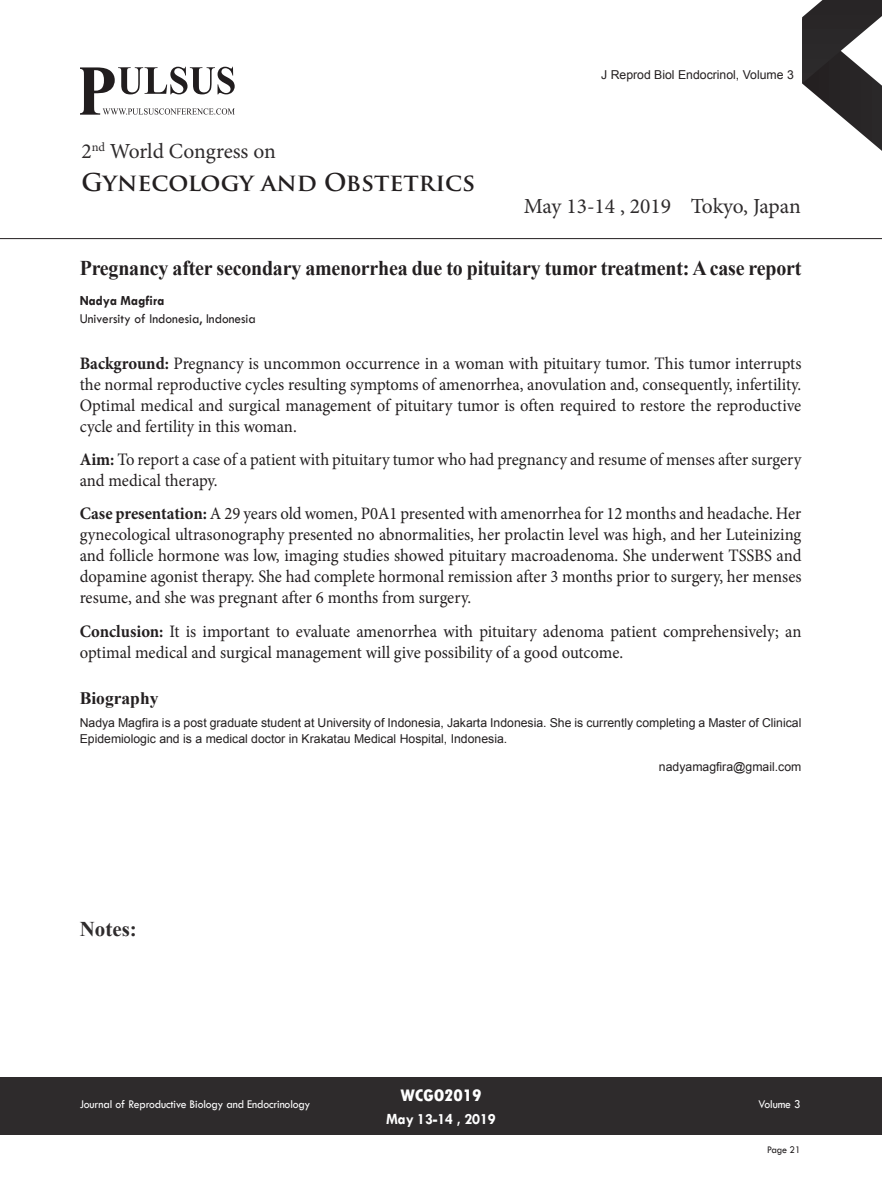
<style>
.page{position:relative;width:882px;height:1197px;background:#fff}
.page>*{position:absolute;margin:0;border:0;box-sizing:border-box;transform-origin:0 0}
.t1{font:700 23.97px "Trajan Pro";color:#231f20}
.t2{font:21.53px "Minion Pro";letter-spacing:-.005em;color:#2e2b2c}
.t3{font:700 21px "Times New Roman";letter-spacing:-.01em;color:#231f20;scale:.95 1}
.t4{font:700 21px "Times New Roman";color:#2e2b2c}
.Abstract{font:17.5px/21px "Minion Pro";letter-spacing:-.005em;color:#231f20;text-align:justify;scale:.95 1}
.Bio_Heading{font:700 17.5px "Times New Roman";color:#231f20}
.t5{font:800 condensed 17.5px "Tw Cen";letter-spacing:-.01em;color:#fff;scale:1.1 1}
.t6{font:700 15.75px "Tw Cen";letter-spacing:-.01em;color:#fff;scale:.95 1}
.Affiliation{font:14px "Tw Cen";color:#231f20;scale:.95 1}
.Name{font:700 14px "Tw Cen";color:#231f20;scale:.95 1}
.Biography{font:12.25px/15.8px "Arial";color:#231f20}
.t7{font:12.25px "Tw Cen";letter-spacing:-.01em;color:#fff;scale:.95 1}
.t8{font:10.5px "Tw Cen";letter-spacing:-.02em;color:#231f20;scale:.95 1}
.s1{font-weight:700}
</style>
<div class="page">
<svg style="left:802px;top:0;width:80px;height:151px"></svg>
<div style="left:0;top:1077px;width:882px;height:58px;background:#2e2b2c"></div>
<svg style="left:80px;top:67px;width:155px;height:48px"></svg>
<hr style="left:0;top:238px;width:882px;height:1px;background:#231f20">
<p class="t2" style="left:81px;top:137px;width:196px">2<sup>nd</sup> World Congress on</p>
<h1 class="t1" style="left:81px;top:167px;width:395px">GYNECOLOGY AND OBSTETRICS</h1>
<p class="Biography" style="left:601px;top:67px;width:194px">J Reprod Biol Endocrinol, Volume 3</p>
<p class="t2" style="left:524px;top:192px;width:279px">May 13-14 , 2019 Tokyo, Japan</p>
<p class="t3" style="left:80px;top:254px;width:761px">Pregnancy after secondary amenorrhea due to pituitary tumor treatment: A case report</p>
<p class="Name" style="left:80px;top:292px;width:91px">Nadya Magfira</p>
<p class="Affiliation" style="left:80px;top:310px;width:187px">University of Indonesia, Indonesia</p>
<p class="Abstract" style="left:80px;top:353px;width:761px"><span class="s1">Background:</span> Pregnancy is uncommon occurrence in a woman with pituitary tumor. This tumor interrupts the normal reproductive cycles resulting symptoms of amenorrhea, anovulation and, consequently, infertility.<br>Optimal medical and surgical management of pituitary tumor is often required to restore the reproductive cycle and fertility in this woman.</p>
<p class="Abstract" style="left:80px;top:449px;width:761px"><span class="s1">Aim:</span> To report a case of a patient with pituitary tumor who had pregnancy and resume of menses after surgery and medical therapy.</p>
<p class="Abstract" style="left:80px;top:503px;width:761px"><span class="s1">Case presentation:</span> A 29 years old women, P0A1 presented with amenorrhea for 12 months and headache. Her gynecological ultrasonography presented no abnormalities, her prolactin level was high, and her Luteinizing and follicle hormone was low, imaging studies showed pituitary macroadenoma. She underwent TSSBS and dopamine agonist therapy. She had complete hormonal remission after 3 months prior to surgery, her menses resume, and she was pregnant after 6 months from surgery.</p>
<p class="Abstract" style="left:80px;top:621px;width:761px"><span class="s1">Conclusion:</span> It is important to evaluate amenorrhea with pituitary adenoma patient comprehensively; an optimal medical and surgical management will give possibility of a good outcome.</p>
<p class="Bio_Heading" style="left:80px;top:686px;width:80px">Biography</p>
<p class="Biography" style="left:80px;top:715px;width:723px">Nadya Magfira is a post graduate student at University of Indonesia, Jakarta Indonesia. She is currently completing a Master of Clinical<br>Epidemiologic and is a medical doctor in Krakatau Medical Hospital, Indonesia.</p>
<p class="Biography" style="left:659px;top:759px;width:144px">nadyamagfira@gmail.com</p>
<p class="t4" style="left:80px;top:914px;width:59px">Notes:</p>
<p class="t7" style="left:80px;top:1097px;width:244px">Journal of Reproductive Biology and Endocrinology</p>
<p class="t5" style="left:401px;top:1085px;width:75px">WCGO2019</p>
<p class="t6" style="left:386px;top:1109px;width:117px">May 13-14 , 2019</p>
<p class="t7" style="left:758px;top:1097px;width:46px">Volume 3</p>
<p class="t8" style="left:767px;top:1143px;width:37px">Page 21</p>
</div>
